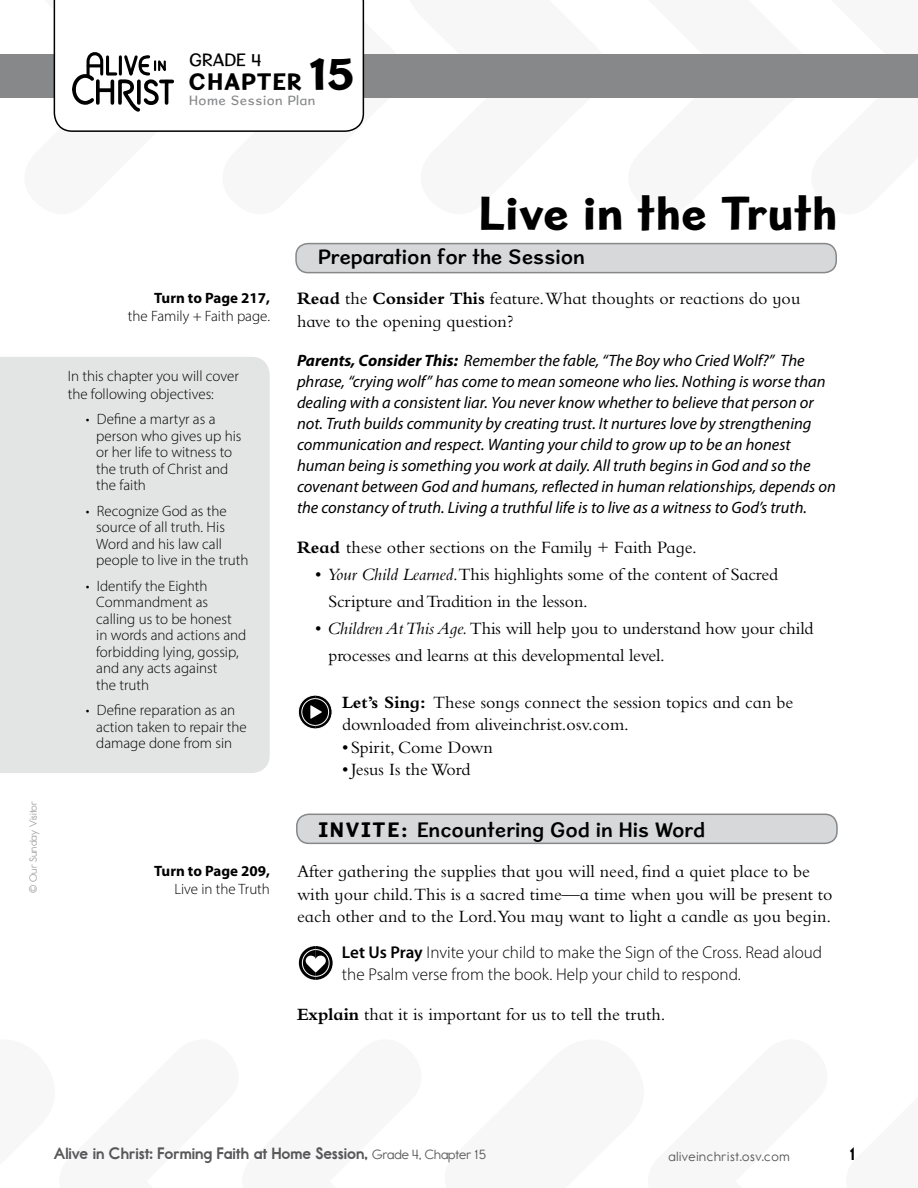
<style>
.page{position:relative;width:918px;height:1188px;background:#fff}
.page>*{position:absolute;margin:0;border:0;box-sizing:border-box;transform-origin:0 0}
.t1{font:48px "Sweater School Xb";color:#000}
.t2{font:24px "Sweater School Xb";letter-spacing:.03em;color:#000}
.t3{font:21px "Sweater School Sb";color:#000}
.t4{font:18px/22.5px "Bembo Infant MT Std";color:#000}
.t5{font:18px "Sweater School Rg";color:#000}
.t6{font:18px "Report School Hv";color:#000}
.t7{font:300 17.1px/21.3px "Myriad Pro";color:#000}
.t8{font:italic 16.5px/21px "Myriad Pro";color:#000}
.t9{font:16.5px "Report School Hv";color:#58585a}
.t10{font:300 15px/16.5px "Myriad Pro";color:#000}
.t11{font:700 15px "Myriad Pro";color:#000}
.t12{font:13.5px "Report School Rg";letter-spacing:.05em;color:#58585a}
.t13{font:13.5px "Sweater School Rg";letter-spacing:.04em;color:#87888a}
.t14{font:10.5px "Report School Rg";color:#a1a2a4}
.s1{font-size:48px}
.s2{font-weight:700}
.s3{font-style:italic}
.s4{font-family:"Sweater School Xb"}
.s5{font-weight:600}
.s6{font-family:"Report School Rg";font-size:13.5px}
</style>
<div class="page">
<div style="left:0;top:357px;width:270px;height:416px;background:#e3e4e4"></div>
<div style="left:0;top:54px;width:918px;height:44px;background:#87888a"></div>
<svg style="left:53px;top:0;width:312px;height:132px"></svg>
<svg style="left:298px;top:695px;width:34px;height:34px"></svg>
<svg style="left:299px;top:946px;width:34px;height:34px"></svg>
<div style="left:297px;top:814px;width:540px;height:29px;background:#d7d8d9;border-radius:12px"></div>
<div style="left:296px;top:814px;width:542px;height:30px;border:2px solid #87888a;border-radius:12px"></div>
<div style="left:296px;top:244px;width:540px;height:29px;background:#d7d8d9;border-radius:12px"></div>
<div style="left:296px;top:243px;width:541px;height:30px;border:2px solid #87888a;border-radius:12px"></div>
<p class="t5" style="left:189px;top:49px;width:73px">GRADE 4</p>
<h2 class="t2" style="left:189px;top:66px;width:168px">CHAPTER <span class="s1">15</span></h2>
<p class="t13" style="left:189px;top:92px;width:128px">Home Session Plan</p>
<p class="t14" style="left:27px;top:893px;width:93px;rotate:-90deg">© Our Sunday Visitor</p>
<p class="t11" style="left:154px;top:289px;width:117px">Turn to Page 217,</p>
<p class="t10" style="left:128px;top:308px;width:144px">the Family + Faith page.</p>
<p class="t10" style="left:68px;top:367px;width:173px;line-height:18px">In this chapter you will cover the following objectives:</p>
<p class="t10" style="left:96px;top:411px;width:147px;text-indent:-10px">• Define a martyr as a person who gives up his or her life to witness to the truth of Christ and the faith</p>
<p class="t10" style="left:96px;top:502px;width:154px;text-indent:-10px">• Recognize God as the source of all truth. His<br>Word and his law call people to live in the truth</p>
<p class="t10" style="left:96px;top:577px;width:152px;text-indent:-10px">• Identify the Eighth<br>Commandment as calling us to be honest in words and actions and forbidding lying, gossip, and any acts against<br>the truth</p>
<p class="t10" style="left:96px;top:702px;width:152px;text-indent:-10px">• Define reparation as an action taken to repair the damage done from sin</p>
<p class="t11" style="left:154px;top:861px;width:117px">Turn to Page 209,</p>
<p class="t10" style="left:174px;top:881px;width:97px">Live in the Truth</p>
<h1 class="t1" style="left:478px;top:183px;width:360px">Live in the Truth</h1>
<p class="t3" style="left:318px;top:244px;width:269px">Preparation for the Session</p>
<p class="t4" style="left:297px;top:287px;width:505px"><span class="s2">Read</span> the <span class="s2">Consider This</span> feature.What thoughts or reactions do you have to the opening question?</p>
<p class="t8" style="left:297px;top:350px;width:540px"><span class="s2">Parents, Consider This:</span> Remember the fable, “The Boy who Cried Wolf?” The phrase, “crying wolf” has come to mean someone who lies. Nothing is worse than dealing with a consistent liar. You never know whether to believe that person or not. Truth builds community by creating trust. It nurtures love by strengthening communication and respect. Wanting your child to grow up to be an honest human being is something you work at daily. All truth begins in God and so the covenant between God and humans, reflected in human relationships, depends on the constancy of truth. Living a truthful life is to live as a witness to God’s truth.</p>
<p class="t4" style="left:297px;top:536px;width:401px"><span class="s2">Read</span> these other sections on the Family + Faith Page.</p>
<p class="t4" style="left:329px;top:561px;width:451px;line-height:27px;text-indent:-14px">• <span class="s3">Your Child Learned</span>.This highlights some of the content of Sacred<br>Scripture and Tradition in the lesson.</p>
<p class="t4" style="left:329px;top:615px;width:486px;line-height:27px;text-indent:-14px">• <span class="s3">Children At This Age.</span> This will help you to understand how your child processes and learns at this developmental level.</p>
<p class="t4" style="left:342px;top:691px;width:453px"><span class="s2">Let’s Sing:</span> These songs connect the session topics and can be downloaded from aliveinchrist.osv.com.</p>
<p class="t4" style="left:342px;top:736px;width:152px">• Spirit, Come Down</p>
<p class="t4" style="left:342px;top:758px;width:130px">• Jesus Is theWord</p>
<p class="t3" style="left:319px;top:816px;width:388px"><span class="s4">INVITE:</span> Encountering God in His Word</p>
<p class="t4" style="left:297px;top:860px;width:537px">After gathering the supplies that you will need, find a quiet place to be with your child.This is a sacred time—a time when you will be present to each other and to the Lord.You may want to light a candle as you begin.</p>
<p class="t7" style="left:342px;top:942px;width:482px"><span class="s5">Let Us Pray</span> Invite your child to make the Sign of the Cross. Read aloud the Psalm verse from the book. Help your child to respond.</p>
<p class="t4" style="left:297px;top:1003px;width:370px"><span class="s2">Explain</span> that it is important for us to tell the truth.</p>
<p class="t9" style="left:54px;top:1143px;width:434px">Alive in Christ: Forming Faith at Home Session, <span class="s6">Grade 4, Chapter 15</span></p>
<p class="t12" style="left:669px;top:1149px;width:123px">aliveinchrist.osv.com</p>
<p class="t6" style="left:850px;top:1143px;width:6px">1</p>
</div>
